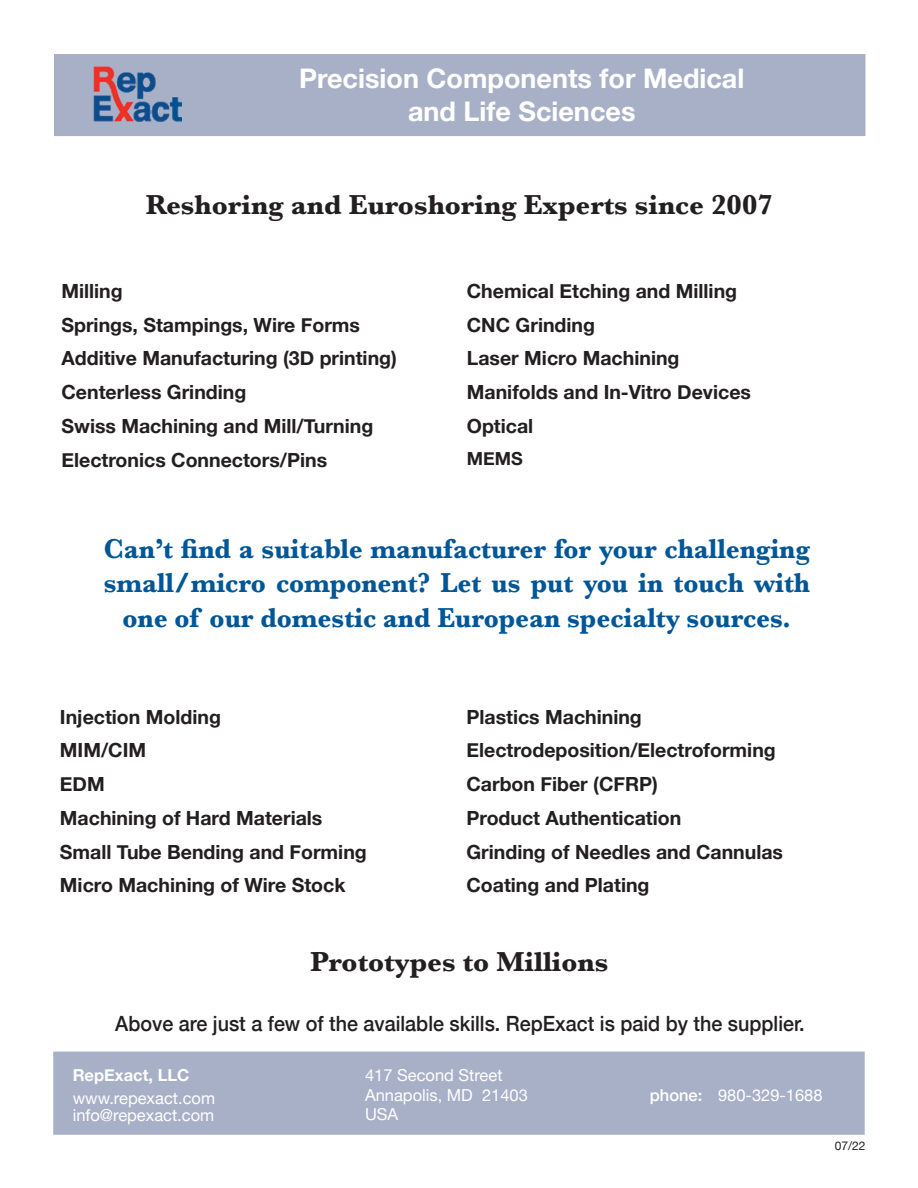
<style>
.page{position:relative;width:918px;height:1188px;background:#fff}
.page>*{position:absolute;margin:0;border:0;box-sizing:border-box;transform-origin:0 0}
.t1{font:700 28.5px/34.2px "Baskerville";color:#005696;text-align:center;scale:.94 1}
.t2{font:700 28.5px "Baskerville";color:#231f20}
.t3{font:700 27px/32.4px "Helvetica Neue";color:#fff;text-align:center}
.t4{font:500 21px "Helvetica Neue";color:#231f20;scale:.94 1}
.t5{font:700 19.5px "Helvetica Neue";color:#231f20}
.t6{font:700 18px "Helvetica Neue";color:#231f20}
.t7{font:16.5px/19.8px "Helvetica Neue";color:#fff}
.t8{font:700 16.5px "Helvetica Neue";color:#fff}
.t9{font:12px "Helvetica Neue";color:#231f20}
.s1{font-weight:500}
</style>
<div class="page">
<div style="left:54px;top:54px;width:811px;height:82px;background:#a8b0c7"></div>
<img style="left:93px;top:66px;width:89px;height:55px">
<div style="left:53px;top:1052px;width:812px;height:83px;background:#a8b0c7;border:2px solid #a8b0c7"></div>
<h2 class="t3" style="left:299px;top:63px;width:447px">Precision Components for Medical and Life Sciences</h2>
<h1 class="t2" style="left:146px;top:185px;width:629px">Reshoring and Euroshoring Experts since 2007</h1>
<p class="t5" style="left:62px;top:276px;width:63px">Milling</p>
<p class="t5" style="left:467px;top:276px;width:272px">Chemical Etching and Milling</p>
<p class="t5" style="left:62px;top:309px;width:300px">Springs, Stampings, Wire Forms</p>
<p class="t5" style="left:467px;top:309px;width:130px">CNC Grinding</p>
<p class="t5" style="left:62px;top:343px;width:337px">Additive Manufacturing (3D printing)</p>
<p class="t5" style="left:467px;top:343px;width:214px">Laser Micro Machining</p>
<p class="t5" style="left:62px;top:377px;width:186px">Centerless Grinding</p>
<p class="t5" style="left:467px;top:377px;width:286px">Manifolds and In-Vitro Devices</p>
<p class="t5" style="left:62px;top:411px;width:313px">Swiss Machining and Mill/Turning</p>
<p class="t5" style="left:467px;top:411px;width:68px">Optical</p>
<p class="t5" style="left:62px;top:444px;width:267px">Electronics Connectors/Pins</p>
<p class="t6" style="left:467px;top:445px;width:57px">MEMS</p>
<h1 class="t1" style="left:104px;top:532px;width:753px">Can’t find a suitable manufacturer for your challenging small/micro component? Let us put you in touch with one of our domestic and European specialty sources.</h1>
<p class="t5" style="left:60px;top:701px;width:162px">Injection Molding</p>
<p class="t5" style="left:466px;top:701px;width:177px">Plastics Machining</p>
<p class="t5" style="left:60px;top:735px;width:88px">MIM/CIM</p>
<p class="t5" style="left:466px;top:735px;width:311px">Electrodeposition/Electroforming</p>
<p class="t5" style="left:60px;top:769px;width:46px">EDM</p>
<p class="t5" style="left:466px;top:769px;width:193px">Carbon Fiber (CFRP)</p>
<p class="t5" style="left:60px;top:803px;width:264px">Machining of Hard Materials</p>
<p class="t5" style="left:466px;top:803px;width:216px">Product Authentication</p>
<p class="t5" style="left:60px;top:836px;width:308px">Small Tube Bending and Forming</p>
<p class="t5" style="left:466px;top:836px;width:318px">Grinding of Needles and Cannulas</p>
<p class="t5" style="left:60px;top:870px;width:287px">Micro Machining of Wire Stock</p>
<p class="t5" style="left:466px;top:870px;width:185px">Coating and Plating</p>
<h1 class="t2" style="left:310px;top:941px;width:299px">Prototypes to Millions</h1>
<p class="t4" style="left:115px;top:1007px;width:735px">Above are just a few of the available skills. RepExact is paid by the supplier.</p>
<p class="t8" style="left:73px;top:1062px;width:118px">RepExact, LLC</p>
<p class="t7" style="left:73px;top:1091px;width:144px;line-height:16.5px">www.repexact.com info@repexact.com</p>
<p class="t7" style="left:365px;top:1066px;width:164px">417 Second Street<br>Annapolis, MD 21403<br>USA</p>
<p class="t7" style="left:650px;top:1087px;width:174px"><span class="s1">phone:</span> 980-329-1688</p>
<p class="t9" style="left:835px;top:1137px;width:32px">07/22</p>
</div>
